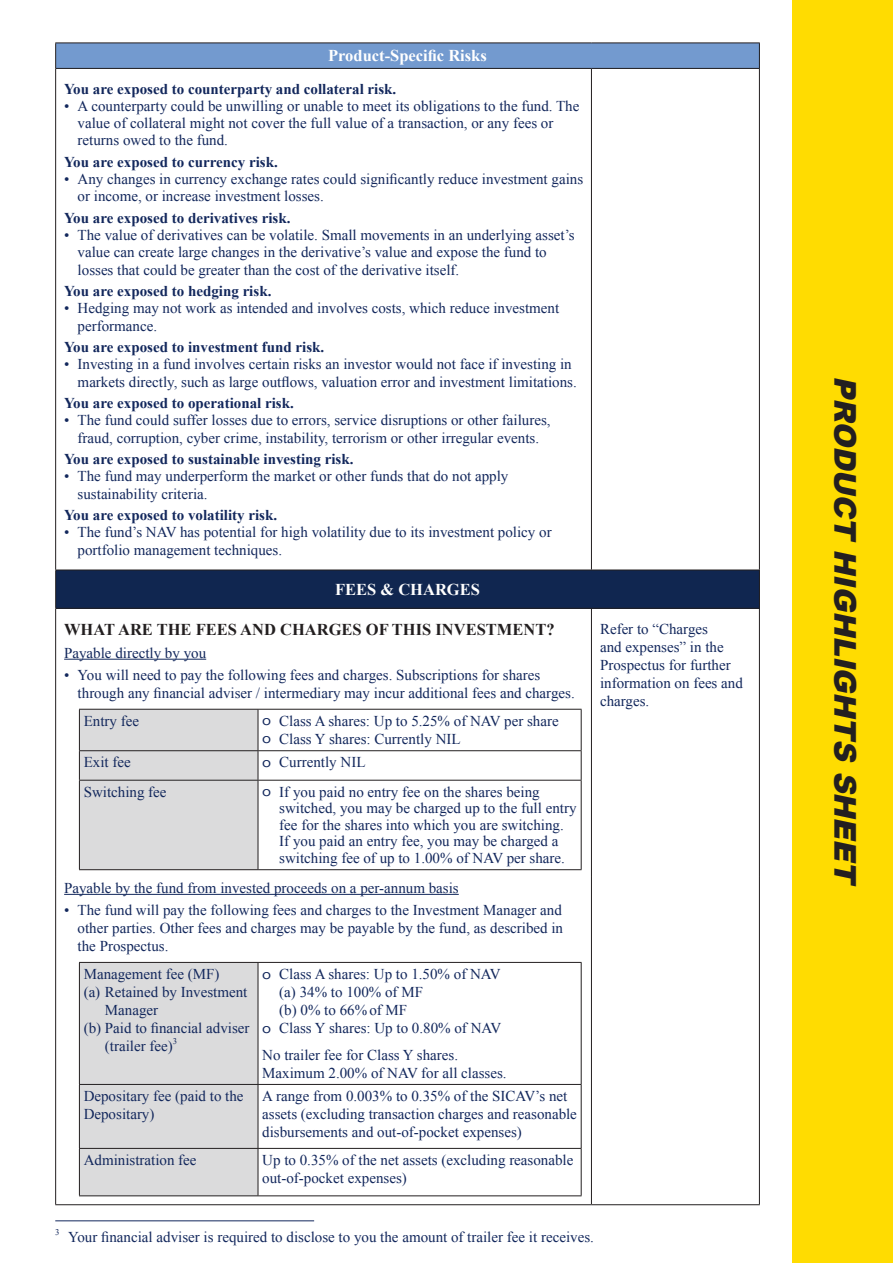
<style>
.page{position:relative;width:893px;height:1263px;background:#fff}
.page>*{position:absolute;margin:0;border:0;box-sizing:border-box;transform-origin:0 0}
.t1{font:italic 900 30px "Arial";color:#231f20}
.t2{font:700 16.5px "Times New Roman";color:#231f20}
.t3{font:700 16.5px "Times New Roman";color:#fff}
.t4{font:15px/18px "Times New Roman";color:#12275c}
.t5{font:700 15px "Times New Roman";color:#12275c}
.t6{font:8.7px "Times New Roman";color:#12275c}
.s1{font-family:"Courier"}
</style>
<div class="page">
<div style="left:56px;top:43px;width:703px;height:25px;background:#739acf"></div>
<div style="left:56px;top:570px;width:703px;height:38px;background:#102650"></div>
<hr style="left:55px;top:69px;width:1px;height:501px;background:#231f20">
<hr style="left:591px;top:69px;width:1px;height:501px;background:#231f20">
<hr style="left:759px;top:69px;width:1px;height:501px;background:#231f20">
<hr style="left:55px;top:43px;width:536px;height:1px;background:#231f20">
<svg style="left:55px;top:43px;width:1px;height:25px"></svg>
<hr style="left:591px;top:43px;width:169px;height:1px;background:#231f20">
<svg style="left:759px;top:43px;width:1px;height:25px"></svg>
<hr style="left:55px;top:68px;width:536px;height:1px;background:#231f20">
<hr style="left:591px;top:68px;width:169px;height:1px;background:#231f20">
<hr style="left:55px;top:570px;width:536px;height:1px;background:#231f20">
<hr style="left:591px;top:570px;width:169px;height:1px;background:#231f20">
<hr style="left:55px;top:570px;width:1px;height:38px;background:#231f20">
<hr style="left:759px;top:570px;width:1px;height:38px;background:#231f20">
<hr style="left:55px;top:608px;width:536px;height:1px;background:#231f20">
<hr style="left:55px;top:609px;width:1px;height:267px;background:#231f20">
<hr style="left:591px;top:608px;width:169px;height:1px;background:#231f20">
<hr style="left:591px;top:609px;width:1px;height:267px;background:#231f20">
<hr style="left:759px;top:609px;width:1px;height:267px;background:#231f20">
<hr style="left:55px;top:876px;width:1px;height:328px;background:#231f20">
<hr style="left:591px;top:876px;width:1px;height:328px;background:#231f20">
<hr style="left:759px;top:876px;width:1px;height:328px;background:#231f20">
<hr style="left:55px;top:1204px;width:536px;height:1px;background:#231f20">
<hr style="left:591px;top:1204px;width:169px;height:1px;background:#231f20">
<hr style="left:64px;top:659px;width:142px;height:1px;background:#12275c">
<hr style="left:258px;top:709px;width:324px;height:1px;background:#231f20">
<hr style="left:581px;top:710px;width:1px;height:40px;background:#231f20">
<hr style="left:258px;top:750px;width:324px;height:1px;background:#231f20">
<div style="left:79px;top:709px;width:180px;height:160px;background:#dbdbdc"></div>
<svg style="left:581px;top:751px;width:1px;height:29px"></svg>
<hr style="left:79px;top:780px;width:179px;height:1px;background:#231f20">
<hr style="left:79px;top:780px;width:1px;height:89px;background:#231f20">
<hr style="left:258px;top:780px;width:324px;height:1px;background:#231f20">
<hr style="left:258px;top:780px;width:1px;height:89px;background:#231f20">
<hr style="left:581px;top:780px;width:1px;height:89px;background:#231f20">
<hr style="left:79px;top:869px;width:179px;height:1px;background:#231f20">
<hr style="left:258px;top:869px;width:324px;height:1px;background:#231f20">
<hr style="left:64px;top:894px;width:395px;height:1px;background:#12275c">
<div style="left:80px;top:963px;width:178px;height:232px;background:#dbdbdc"></div>
<hr style="left:79px;top:962px;width:179px;height:1px;background:#231f20">
<hr style="left:79px;top:963px;width:1px;height:121px;background:#231f20">
<hr style="left:258px;top:962px;width:324px;height:1px;background:#231f20">
<hr style="left:258px;top:963px;width:1px;height:121px;background:#231f20">
<hr style="left:581px;top:963px;width:1px;height:121px;background:#231f20">
<hr style="left:79px;top:1084px;width:179px;height:1px;background:#231f20">
<hr style="left:258px;top:1084px;width:324px;height:1px;background:#231f20">
<hr style="left:79px;top:1085px;width:1px;height:63px;background:#231f20">
<hr style="left:258px;top:1085px;width:1px;height:63px;background:#231f20">
<hr style="left:581px;top:1085px;width:1px;height:63px;background:#231f20">
<hr style="left:79px;top:1148px;width:179px;height:1px;background:#231f20">
<hr style="left:79px;top:1149px;width:1px;height:46px;background:#231f20">
<hr style="left:258px;top:1148px;width:324px;height:1px;background:#231f20">
<hr style="left:258px;top:1149px;width:1px;height:46px;background:#231f20">
<hr style="left:581px;top:1149px;width:1px;height:46px;background:#231f20">
<hr style="left:79px;top:1195px;width:179px;height:1px;background:#231f20">
<hr style="left:258px;top:1195px;width:324px;height:1px;background:#231f20">
<hr style="left:55px;top:1220px;width:259px;height:1px;background:#12275c">
<div style="left:792px;top:0;width:101px;height:1263px;background:#ffdc01"></div>
<p class="t3" style="left:328px;top:44px;width:160px">Product-Specific Risks</p>
<p class="t5" style="left:64px;top:78px;width:334px">You are exposed to counterparty and collateral risk.</p>
<p class="t4" style="left:78px;top:97px;width:503px;line-height:17.2px;text-indent:-14px">• A counterparty could be unwilling or unable to meet its obligations to the fund. The value of collateral might not cover the full value of a transaction, or any fees or returns owed to the fund.</p>
<p class="t5" style="left:64px;top:151px;width:215px">You are exposed to currency risk.</p>
<p class="t4" style="left:78px;top:170px;width:507px;line-height:17.2px;text-indent:-14px">• Any changes in currency exchange rates could significantly reduce investment gains or income, or increase investment losses.</p>
<p class="t5" style="left:64px;top:207px;width:228px">You are exposed to derivatives risk.</p>
<p class="t4" style="left:78px;top:226px;width:498px;line-height:17.2px;text-indent:-14px">• The value of derivatives can be volatile. Small movements in an underlying asset’s value can create large changes in the derivative’s value and expose the fund to losses that could be greater than the cost of the derivative itself.</p>
<p class="t5" style="left:64px;top:281px;width:209px">You are exposed to hedging risk.</p>
<p class="t4" style="left:78px;top:299px;width:483px;line-height:17.2px;text-indent:-14px">• Hedging may not work as intended and involves costs, which reduce investment performance.</p>
<p class="t5" style="left:64px;top:337px;width:262px">You are exposed to investment fund risk.</p>
<p class="t4" style="left:78px;top:355px;width:501px;line-height:17.2px;text-indent:-14px">• Investing in a fund involves certain risks an investor would not face if investing in markets directly, such as large outflows, valuation error and investment limitations.</p>
<p class="t5" style="left:64px;top:393px;width:231px">You are exposed to operational risk.</p>
<p class="t4" style="left:64px;top:411px;width:488px;line-height:17.2px;text-align:center">• The fund could suffer losses due to errors, service disruptions or other failures, fraud, corruption, cyber crime, instability, terrorism or other irregular events.</p>
<p class="t5" style="left:64px;top:449px;width:291px">You are exposed to sustainable investing risk.</p>
<p class="t4" style="left:78px;top:467px;width:432px;line-height:17.2px;text-indent:-14px">• The fund may underperform the market or other funds that do not apply sustainability criteria.</p>
<p class="t5" style="left:64px;top:505px;width:215px">You are exposed to volatility risk.</p>
<p class="t4" style="left:78px;top:523px;width:476px;line-height:17.2px;text-indent:-14px">• The fund’s NAV has potential for high volatility due to its investment policy or portfolio management techniques.</p>
<p class="t3" style="left:335px;top:578px;width:146px">FEES &amp; CHARGES</p>
<p class="t2" style="left:64px;top:618px;width:492px">WHAT ARE THE FEES AND CHARGES OF THIS INVESTMENT?</p>
<p class="t4" style="left:64px;top:643px;width:144px">Payable directly by you</p>
<p class="t4" style="left:78px;top:665px;width:499px;text-indent:-14px">• You will need to pay the following fees and charges. Subscriptions for shares through any financial adviser / intermediary may incur additional fees and charges.</p>
<p class="t4" style="left:84px;top:712px;width:57px">Entry fee</p>
<p class="t4" style="left:262px;top:712px;width:298px"><span class="s1">o</span> Class A shares: Up to 5.25% of NAV per share <span class="s1">o</span> Class Y shares: Currently NIL</p>
<p class="t4" style="left:84px;top:753px;width:49px">Exit fee</p>
<p class="t4" style="left:262px;top:753px;width:105px"><span class="s1">o</span> Currently NIL</p>
<p class="t4" style="left:84px;top:783px;width:84px">Switching fee</p>
<p class="t4" style="left:279px;top:783px;width:299px;line-height:16.5px;text-indent:-17px"><span class="s1">o</span> If you paid no entry fee on the shares being switched, you may be charged up to the full entry fee for the shares into which you are switching.<br>If you paid an entry fee, you may be charged a switching fee of up to 1.00% of NAV per share.</p>
<p class="t4" style="left:64px;top:878px;width:396px">Payable by the fund from invested proceeds on a per-annum basis</p>
<p class="t4" style="left:78px;top:901px;width:487px;text-align:justify;text-indent:-14px">• The fund will pay the following fees and charges to the Investment Manager and other parties. Other fees and charges may be payable by the fund, as described in the Prospectus.</p>
<p class="t4" style="left:84px;top:965px;width:137px">Management fee (MF)</p>
<p class="t4" style="left:84px;top:983px;width:165px">(a) Retained by Investment</p>
<p class="t4" style="left:105px;top:1001px;width:55px">Manager</p>
<p class="t4" style="left:84px;top:1019px;width:167px">(b) Paid to financial adviser</p>
<p class="t4" style="left:105px;top:1037px;width:69px">(trailer fee)</p>
<p class="t6" style="left:173px;top:1035px;width:6px">3</p>
<p class="t4" style="left:262px;top:965px;width:240px"><span class="s1">o</span> Class A shares: Up to 1.50% of NAV</p>
<p class="t4" style="left:279px;top:983px;width:145px">(a) 34% to 100% of MF</p>
<p class="t4" style="left:279px;top:1001px;width:130px">(b) 0% to 66% of MF</p>
<p class="t4" style="left:262px;top:1019px;width:240px"><span class="s1">o</span> Class Y shares: Up to 0.80% of NAV</p>
<p class="t4" style="left:262px;top:1045px;width:246px">No trailer fee for Class Y shares.<br>Maximum 2.00% of NAV for all classes.</p>
<p class="t4" style="left:84px;top:1087px;width:161px">Depositary fee (paid to the<br>Depositary)</p>
<p class="t4" style="left:262px;top:1087px;width:316px">A range from 0.003% to 0.35% of the SICAV’s net assets (excluding transaction charges and reasonable disbursements and out-of-pocket expenses)</p>
<p class="t4" style="left:84px;top:1151px;width:114px">Administration fee</p>
<p class="t4" style="left:262px;top:1151px;width:313px">Up to 0.35% of the net assets (excluding reasonable out-of-pocket expenses)</p>
<p class="t4" style="left:600px;top:619px;width:144px">Refer to “Charges<br>and expenses” in the<br>Prospectus for further information on fees and charges.</p>
<p class="t6" style="left:55px;top:1226px;width:6px">3</p>
<p class="t4" style="left:68px;top:1228px;width:527px">Your financial adviser is required to disclose to you the amount of trailer fee it receives.</p>
<h1 class="t1" style="left:867px;top:376px;width:516px;rotate:90deg">PRODUCT HIGHLIGHTS SHEET</h1>
</div>
